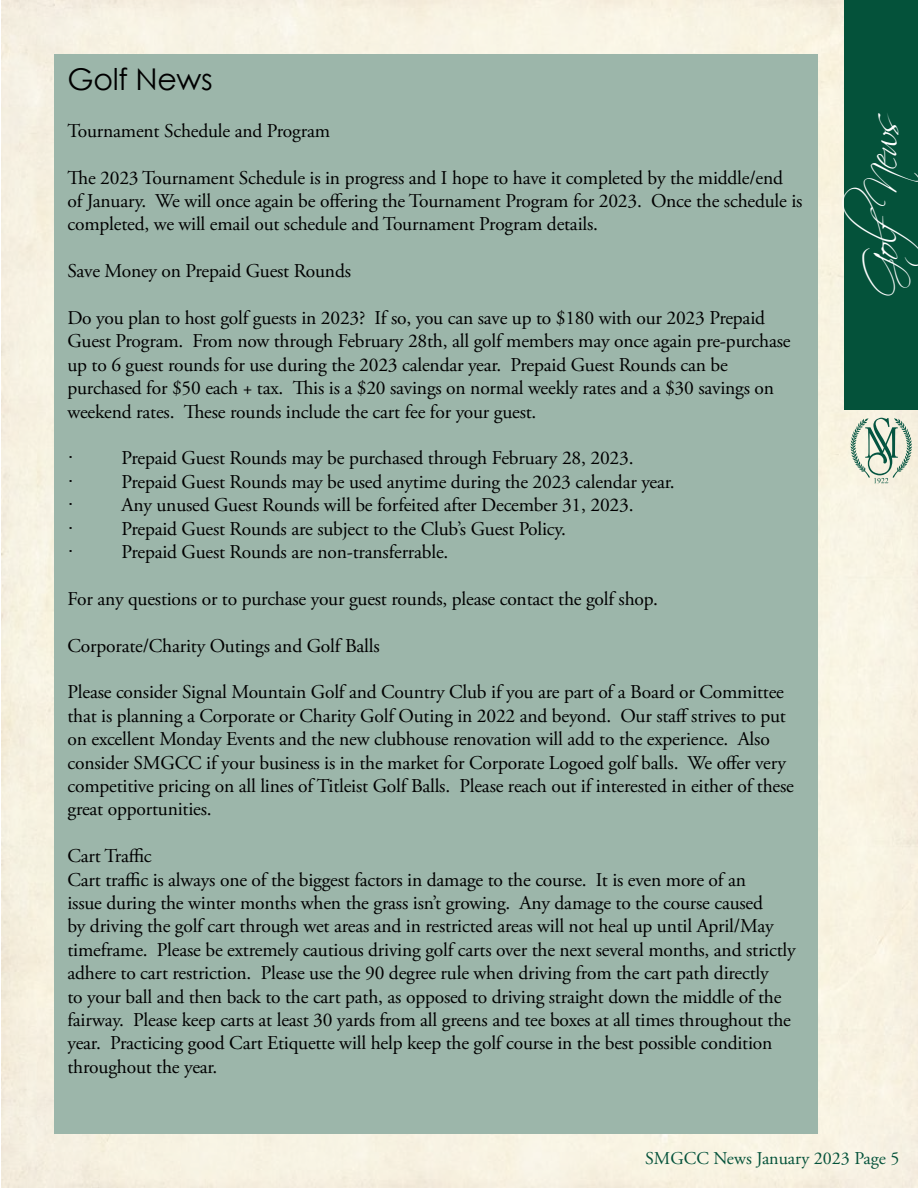
<style>
.page{position:relative;width:918px;height:1188px;background:#fff}
.page>*{position:absolute;margin:0;border:0;box-sizing:border-box;transform-origin:0 0}
.t1{font:45px "Scriptina";color:#fff}
.t2{font:30px "Century Gothic";letter-spacing:-.01em;color:#000}
.t3{font:19.5px/23.4px "Adobe Garamond Pro";letter-spacing:-.01em;color:#000}
.t4{font:19.5px "Arial";color:#000}
.t5{font:18px "Adobe Garamond Pro";color:#04523a}
</style>
<div class="page">
<div style="left:844px;top:0;width:74px;height:410px;background:#04523a"></div>
<svg style="left:850px;top:418px;width:62px;height:65px;background:#becdbb"></svg>
<div style="left:54px;top:54px;width:764px;height:1080px;background:#9cb6aa"></div>
<h2 class="t2" style="left:68px;top:61px;width:147px">Golf News</h2>
<p class="t3" style="left:68px;top:120px;width:264px">Tournament Schedule and Program</p>
<p class="t3" style="left:68px;top:166px;width:737px">The 2023 Tournament Schedule is in progress and I hope to have it completed by the middle/end of January. We will once again be offering the Tournament Program for 2023. Once the schedule is completed, we will email out schedule and Tournament Program details.</p>
<p class="t3" style="left:68px;top:260px;width:285px">Save Money on Prepaid Guest Rounds</p>
<p class="t3" style="left:68px;top:307px;width:725px">Do you plan to host golf guests in 2023? If so, you can save up to $180 with our 2023 Prepaid Guest Program. From now through February 28th, all golf members may once again pre-purchase up to 6 guest rounds for use during the 2023 calendar year. Prepaid Guest Rounds can be purchased for $50 each + tax. This is a $20 savings on normal weekly rates and a $30 savings on weekend rates. These rounds include the cart fee for your guest.</p>
<p class="t4" style="left:68px;top:445px;width:8px">·</p>
<p class="t3" style="left:121px;top:447px;width:514px">Prepaid Guest Rounds may be purchased through February 28, 2023.</p>
<p class="t4" style="left:68px;top:468px;width:8px">·</p>
<p class="t3" style="left:121px;top:471px;width:555px">Prepaid Guest Rounds may be used anytime during the 2023 calendar year.</p>
<p class="t4" style="left:68px;top:492px;width:8px">·</p>
<p class="t3" style="left:121px;top:494px;width:514px">Any unused Guest Rounds will be forfeited after December 31, 2023.</p>
<p class="t4" style="left:68px;top:515px;width:8px">·</p>
<p class="t3" style="left:121px;top:517px;width:446px">Prepaid Guest Rounds are subject to the Club’s Guest Policy.</p>
<p class="t4" style="left:68px;top:538px;width:8px">·</p>
<p class="t3" style="left:121px;top:541px;width:329px">Prepaid Guest Rounds are non-transferrable.</p>
<p class="t3" style="left:68px;top:588px;width:592px">For any questions or to purchase your guest rounds, please contact the golf shop.</p>
<p class="t3" style="left:68px;top:634px;width:314px">Corporate/Charity Outings and Golf Balls</p>
<p class="t3" style="left:68px;top:681px;width:728px">Please consider Signal Mountain Golf and Country Club if you are part of a Board or Committee that is planning a Corporate or Charity Golf Outing in 2022 and beyond. Our staff strives to put on excellent Monday Events and the new clubhouse renovation will add to the experience. Also consider SMGCC if your business is in the market for Corporate Logoed golf balls. We offer very competitive pricing on all lines of Titleist Golf Balls. Please reach out if interested in either of these great opportunities.</p>
<p class="t3" style="left:68px;top:845px;width:730px">Cart Traffic<br>Cart traffic is always one of the biggest factors in damage to the course. It is even more of an<br>issue during the winter months when the grass isn’t growing. Any damage to the course caused<br>by driving the golf cart through wet areas and in restricted areas will not heal up until April/May timeframe. Please be extremely cautious driving golf carts over the next several months, and strictly adhere to cart restriction. Please use the 90 degree rule when driving from the cart path directly<br>to your ball and then back to the cart path, as opposed to driving straight down the middle of the fairway. Please keep carts at least 30 yards from all greens and tee boxes at all times throughout the year. Practicing good Cart Etiquette will help keep the golf course in the best possible condition throughout the year.</p>
<h2 class="t2" style="left:94px;top:61px;width:146px">OLF NEWS</h2>
<h1 class="t1" style="left:855px;top:297px;width:186px;rotate:-90deg">GolfNews</h1>
<p class="t5" style="left:645px;top:1147px;width:256px">SMGCC News January 2023 Page 5</p>
</div>
